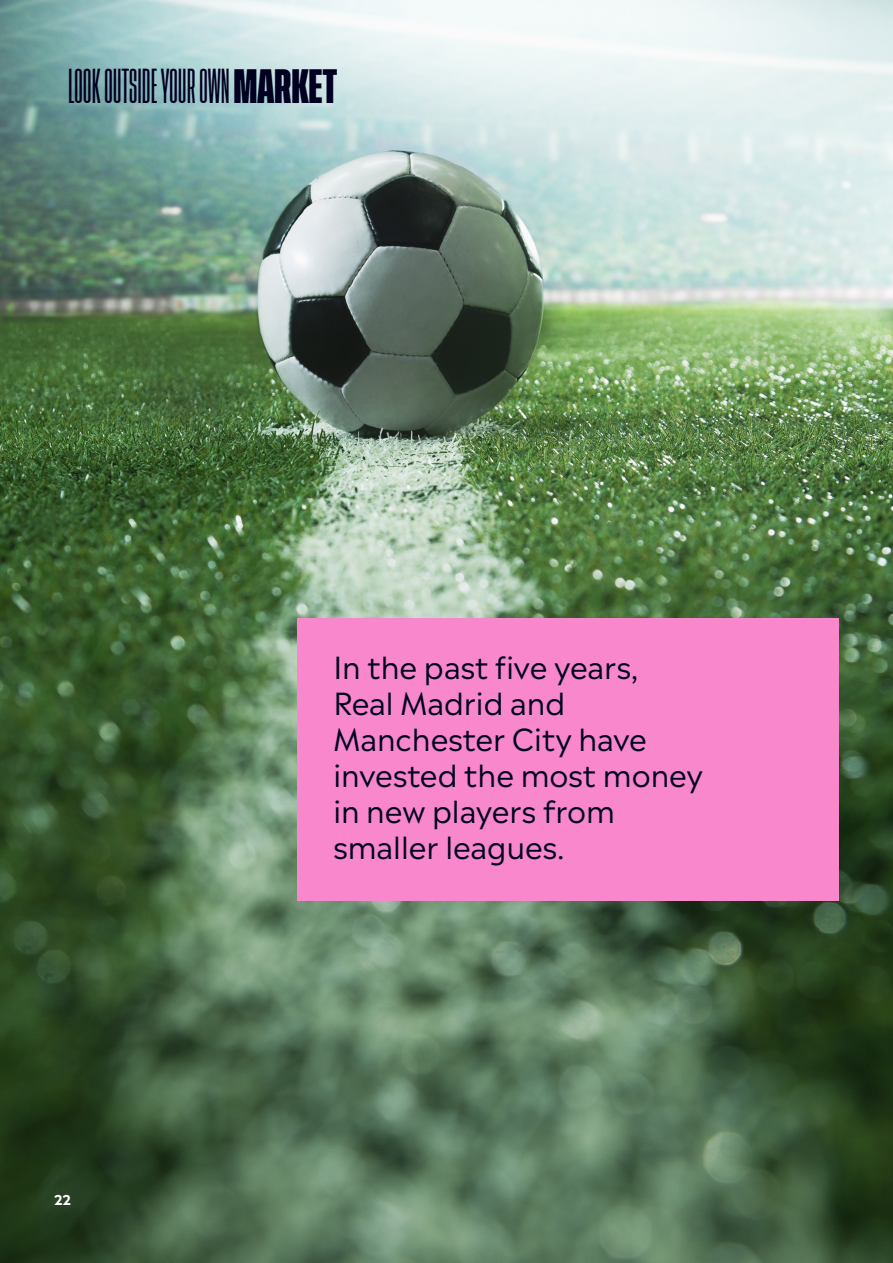
<style>
.page{position:relative;width:893px;height:1263px;background:#fff}
.page>*{position:absolute;margin:0;border:0;box-sizing:border-box;transform-origin:0 0}
.t1{font:500 36px "Tusker Grotesk 2500";color:#000021}
.t2{font:30.3px/36px "Madera";color:#000021}
.t3{font:700 13.5px "Madera W01";color:#fff}
.s1{font-family:"Tusker Grotesk 4700";font-weight:700}
</style>
<div class="page">
<img style="left:0;top:0;width:893px;height:1263px">
<div style="left:297px;top:619px;width:541px;height:282px;background:#f887cc"></div>
<p class="t1" style="left:68px;top:65px;width:270px">LOOK OUTSIDE YOUR OWN <span class="s1">MARKET</span></p>
<p class="t3" style="left:54px;top:1191px;width:19px">22</p>
<p class="t2" style="left:333px;top:646px;width:371px">In the past five years,<br>Real Madrid and<br>Manchester City have invested the most money in new players from smaller leagues.</p>
</div>
